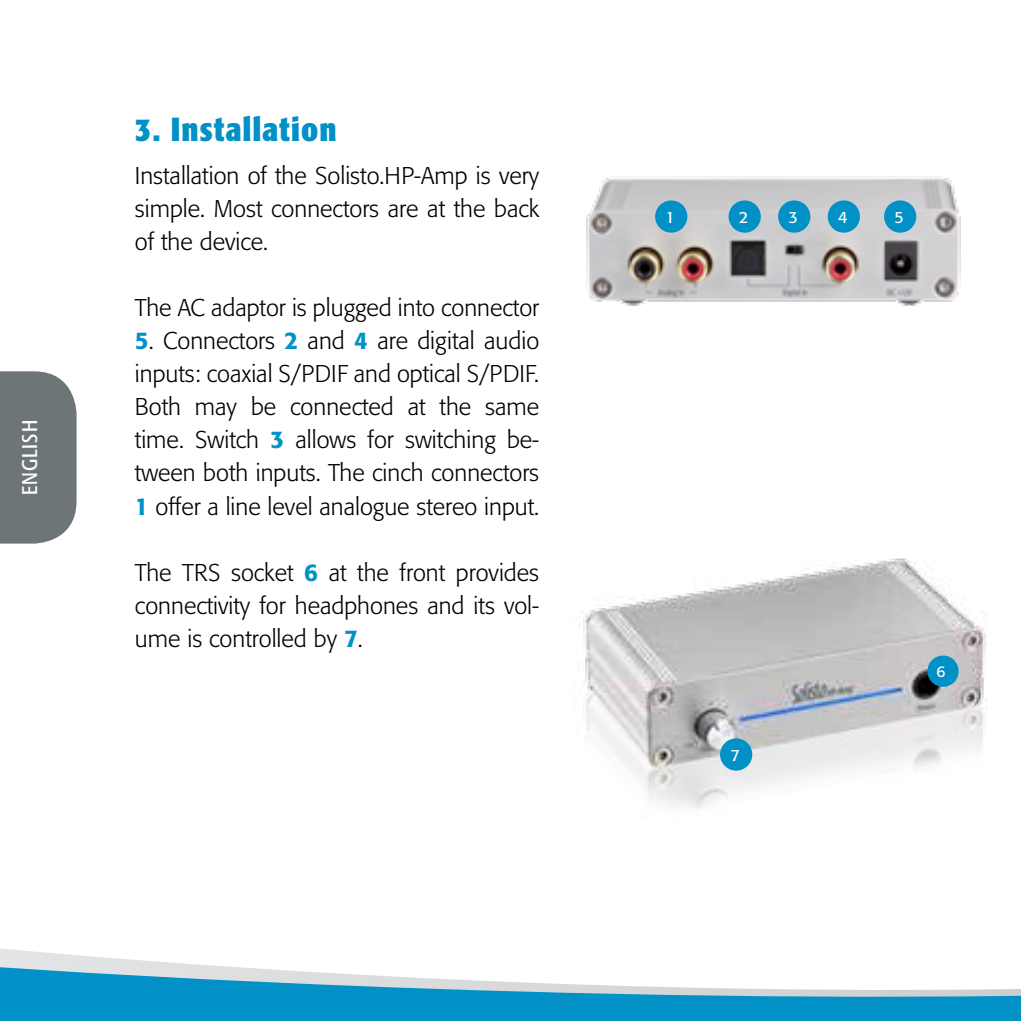
<style>
.page{position:relative;width:1021px;height:1021px;background:#fff}
.page>*{position:absolute;margin:0;border:0;box-sizing:border-box;transform-origin:0 0}
.t1{font:700 condensed 33px "Formata";letter-spacing:.03em;color:#0191c7}
.t2{font:300 24px/33px "Formata";color:#000;text-align:justify}
.t3{font:21px "Formata Condensed SC";letter-spacing:.05em;color:#fff}
.t4{font:16.2px "Formata";color:#fff}
.t5{font:15.3px "Formata";color:#fff}
.s1{font-weight:500;color:#0191c7}
</style>
<div class="page">
<img style="left:586px;top:176px;width:375px;height:130px">
<div style="left:655px;top:200px;width:32px;height:33px;background:#0191c7;border-radius:50%"></div>
<div style="left:728px;top:200px;width:32px;height:33px;background:#0191c7;border-radius:50%"></div>
<div style="left:778px;top:200px;width:32px;height:33px;background:#0191c7;border-radius:50%"></div>
<div style="left:827px;top:200px;width:33px;height:33px;background:#0191c7;border-radius:50%"></div>
<div style="left:884px;top:200px;width:32px;height:33px;background:#0191c7;border-radius:50%"></div>
<img style="left:578px;top:558px;width:409px;height:251px">
<div style="left:927px;top:655px;width:31px;height:31px;background:#0191c7;border-radius:50%"></div>
<div style="left:720px;top:738px;width:32px;height:32px;background:#0191c7;border-radius:50%"></div>
<svg style="left:0;top:371px;width:77px;height:172px;background:#757d7e"></svg>
<svg style="left:0;top:948px;width:1020px;height:72px"></svg>
<p class="t3" style="left:17px;top:495px;width:76px;rotate:-90deg">ENGLISH</p>
<h1 class="t1" style="left:135px;top:108px;width:203px">3. Installation</h1>
<p class="t2" style="left:135px;top:160px;width:406px">Installation of the Solisto.HP-Amp is very simple. Most connectors are at the back of the device.</p>
<p class="t2" style="left:135px;top:292px;width:406px">The AC adaptor is plugged into connector</p>
<p class="t2" style="left:135px;top:325px;width:406px"><span class="s1">5</span>. Connectors <span class="s1">2</span> and <span class="s1">4</span> are digital audio inputs: coaxial S/PDIF and optical S/PDIF.<br>Both may be connected at the same time. Switch <span class="s1">3</span> allows for switching be&shy;tween both inputs. The cinch connectors <span class="s1">1</span> offer a line level analogue stereo input.</p>
<p class="t2" style="left:135px;top:556px;width:406px">The TRS socket <span class="s1">6</span> at the front provides connectivity for headphones and its vol&shy;ume is controlled by <span class="s1">7</span>.</p>
<p class="t4" style="left:665px;top:207px;width:11px">1</p>
<p class="t4" style="left:738px;top:207px;width:11px">2</p>
<p class="t4" style="left:788px;top:207px;width:11px">3</p>
<p class="t4" style="left:838px;top:207px;width:11px">4</p>
<p class="t4" style="left:894px;top:207px;width:11px">5</p>
<p class="t4" style="left:730px;top:745px;width:11px">7</p>
<p class="t5" style="left:936px;top:662px;width:10px">6</p>
</div>
